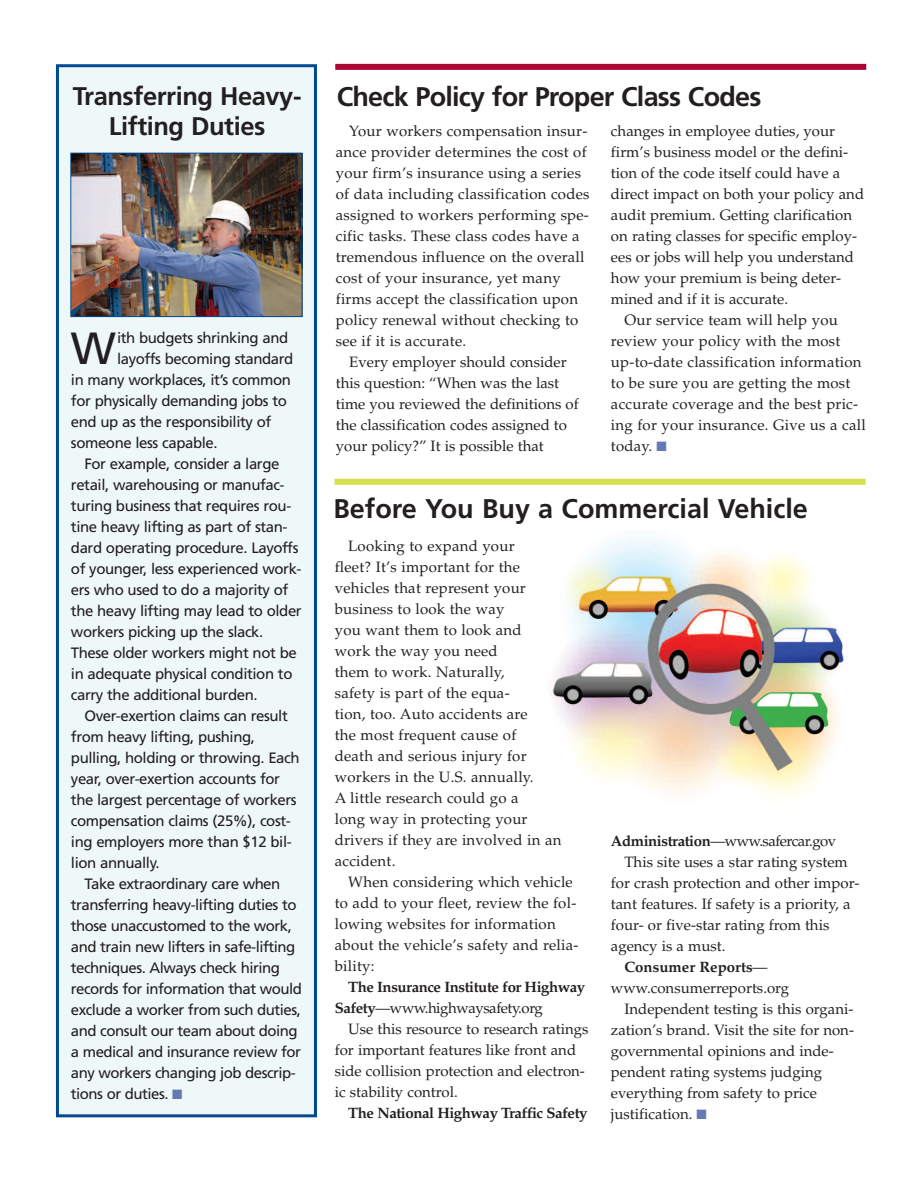
<style>
.page{position:relative;width:918px;height:1188px;background:#fff}
.page>*{position:absolute;margin:0;border:0;box-sizing:border-box;transform-origin:0 0}
.t1{font:45px "Frutiger";color:#231f20}
.t2{font:700 27px "Frutiger";color:#231f20}
.t3{font:700 27px "Frutiger";letter-spacing:-.03em;color:#231f20}
.t4{font:700 25.5px/30px "Frutiger";letter-spacing:-.015em;color:#231f20;text-align:center}
.t5{font:15px/21px "Palatino";letter-spacing:.015em;color:#231f20}
.t6{font:15px "Frutiger";letter-spacing:-.03em;color:#231f20}
.t7{font:700 15px/21px "Palatino";letter-spacing:-.03em;color:#231f20}
.t8{font:15px "Palatino";letter-spacing:-.035em;color:#231f20}
.t9{font:700 15px "Palatino";color:#231f20}
.s1{color:#637bb2}
.s2{font-weight:400}
.s3{font-weight:700}
</style>
<div class="page">
<div style="left:57px;top:66px;width:258px;height:1050px;background:#eff8f8"></div>
<div style="left:56px;top:64px;width:261px;height:1053px;border:3px solid #014990"></div>
<div style="left:335px;top:479px;width:531px;height:6px;background:#d4df4c"></div>
<img style="left:72px;top:155px;width:228px;height:160px">
<div style="left:70px;top:153px;width:232px;height:164px;border:1px solid #014990"></div>
<div style="left:335px;top:64px;width:531px;height:6px;background:#ab0333"></div>
<img style="left:551px;top:537px;width:294px;height:260px">
<h3 class="t4" style="left:73px;top:83px;width:230px">Transferring Heavy-<br>Lifting Duties</h3>
<h1 class="t1" style="left:71px;top:331px;width:47px">W</h1>
<p class="t6" style="left:117px;top:332px;width:173px">ith budgets shrinking and</p>
<p class="t6" style="left:117px;top:353px;width:178px">layoffs becoming standard</p>
<p class="t6" style="left:71px;top:374px;width:221px">in many workplaces, it’s common</p>
<p class="t6" style="left:71px;top:395px;width:218px">for physically demanding jobs to</p>
<p class="t6" style="left:71px;top:416px;width:202px">end up as the responsibility of</p>
<p class="t6" style="left:71px;top:437px;width:148px">someone less capable.</p>
<p class="t6" style="left:84px;top:458px;width:197px">For example, consider a large</p>
<p class="t6" style="left:71px;top:479px;width:215px">retail, warehousing or manufac-</p>
<p class="t6" style="left:71px;top:500px;width:222px">turing business that requires rou-</p>
<p class="t6" style="left:71px;top:521px;width:218px">tine heavy lifting as part of stan-</p>
<p class="t6" style="left:71px;top:542px;width:229px">dard operating procedure. Layoffs</p>
<p class="t6" style="left:71px;top:563px;width:232px">of younger, less experienced work-</p>
<p class="t6" style="left:71px;top:584px;width:219px">ers who used to do a majority of</p>
<p class="t6" style="left:71px;top:605px;width:232px">the heavy lifting may lead to older</p>
<p class="t6" style="left:71px;top:626px;width:194px">workers picking up the slack.</p>
<p class="t6" style="left:71px;top:647px;width:227px">These older workers might not be</p>
<p class="t6" style="left:71px;top:668px;width:223px">in adequate physical condition to</p>
<p class="t6" style="left:71px;top:689px;width:188px">carry the additional burden.</p>
<p class="t6" style="left:84px;top:710px;width:205px">Over-exertion claims can result</p>
<p class="t6" style="left:71px;top:731px;width:186px">from heavy lifting, pushing,</p>
<p class="t6" style="left:71px;top:752px;width:230px">pulling, holding or throwing. Each</p>
<p class="t6" style="left:71px;top:773px;width:211px">year, over-exertion accounts for</p>
<p class="t6" style="left:71px;top:794px;width:227px">the largest percentage of workers</p>
<p class="t6" style="left:71px;top:815px;width:221px">compensation claims (25%), cost-</p>
<p class="t6" style="left:71px;top:836px;width:222px">ing employers more than $12 bil-</p>
<p class="t6" style="left:71px;top:857px;width:90px">lion annually.</p>
<p class="t6" style="left:84px;top:878px;width:197px">Take extraordinary care when</p>
<p class="t6" style="left:71px;top:899px;width:227px">transferring heavy-lifting duties to</p>
<p class="t6" style="left:71px;top:920px;width:223px">those unaccustomed to the work,</p>
<p class="t6" style="left:71px;top:941px;width:226px">and train new lifters in safe-lifting</p>
<p class="t6" style="left:71px;top:962px;width:210px">techniques. Always check hiring</p>
<p class="t6" style="left:71px;top:983px;width:233px">records for information that would</p>
<p class="t6" style="left:71px;top:1004px;width:231px">exclude a worker from such duties,</p>
<p class="t6" style="left:71px;top:1025px;width:228px">and consult our team about doing</p>
<p class="t6" style="left:71px;top:1046px;width:231px">a medical and insurance review for</p>
<p class="t6" style="left:71px;top:1067px;width:226px">any workers changing job descrip-</p>
<p class="t6" style="left:71px;top:1088px;width:113px">tions or duties. <span class="s1">■</span></p>
<h2 class="t3" style="left:337px;top:86px;width:426px">Check Policy for Proper Class Codes</h2>
<p class="t5" style="left:349px;top:122px;width:240px">Your workers compensation insur-</p>
<p class="t5" style="left:336px;top:143px;width:252px">ance provider determines the cost of</p>
<p class="t5" style="left:336px;top:164px;width:247px">your firm’s insurance using a series</p>
<p class="t5" style="left:336px;top:185px;width:255px">of data including classification codes</p>
<p class="t5" style="left:336px;top:206px;width:255px">assigned to workers performing spe-</p>
<p class="t5" style="left:336px;top:227px;width:245px">cific tasks. These class codes have a</p>
<p class="t5" style="left:336px;top:248px;width:250px">tremendous influence on the overall</p>
<p class="t5" style="left:336px;top:269px;width:226px">cost of your insurance, yet many</p>
<p class="t5" style="left:336px;top:290px;width:244px">firms accept the classification upon</p>
<p class="t5" style="left:336px;top:311px;width:244px">policy renewal without checking to</p>
<p class="t5" style="left:336px;top:332px;width:132px">see if it is accurate.</p>
<p class="t5" style="left:349px;top:353px;width:219px">Every employer should consider</p>
<p class="t5" style="left:336px;top:374px;width:225px">this question: “When was the last</p>
<p class="t5" style="left:336px;top:395px;width:244px">time you reviewed the definitions of</p>
<p class="t5" style="left:336px;top:416px;width:233px">the classification codes assigned to</p>
<p class="t5" style="left:336px;top:437px;width:210px">your policy?” It is possible that</p>
<p class="t5" style="left:611px;top:122px;width:226px">changes in employee duties, your</p>
<p class="t5" style="left:611px;top:143px;width:239px">firm’s business model or the defini-</p>
<p class="t5" style="left:611px;top:164px;width:231px">tion of the code itself could have a</p>
<p class="t5" style="left:611px;top:185px;width:255px">direct impact on both your policy and</p>
<p class="t5" style="left:611px;top:206px;width:243px">audit premium. Getting clarification</p>
<p class="t5" style="left:611px;top:227px;width:248px">on rating classes for specific employ-</p>
<p class="t5" style="left:611px;top:248px;width:245px">ees or jobs will help you understand</p>
<p class="t5" style="left:611px;top:269px;width:232px">how your premium is being deter-</p>
<p class="t5" style="left:611px;top:290px;width:179px">mined and if it is accurate.</p>
<p class="t5" style="left:624px;top:311px;width:215px">Our service team will help you</p>
<p class="t5" style="left:611px;top:332px;width:231px">review your policy with the most</p>
<p class="t5" style="left:611px;top:353px;width:252px">up-to-date classification information</p>
<p class="t5" style="left:611px;top:374px;width:241px">to be sure you are getting the most</p>
<p class="t5" style="left:611px;top:395px;width:249px">accurate coverage and the best pric-</p>
<p class="t5" style="left:611px;top:416px;width:256px">ing for your insurance. Give us a call</p>
<p class="t5" style="left:611px;top:437px;width:57px">today. <span class="s1">■</span></p>
<h2 class="t2" style="left:333px;top:498px;width:476px">Before You Buy a Commercial Vehicle</h2>
<p class="t5" style="left:335px;top:537px;width:228px;text-indent:14px">Looking to expand your<br>fleet? It’s important for the vehicles that represent your business to look the way<br>you want them to look and<br>work the way you need<br>them to work. Naturally,<br>safety is part of the equa-<br>tion, too. Auto accidents are<br>the most frequent cause of<br>death and serious injury for workers in the U.S. annually.<br>A little research could go a<br>long way in protecting your drivers if they are involved in an accident.</p>
<p class="t5" style="left:335px;top:873px;width:245px;text-indent:14px">When considering which vehicle to add to your fleet, review the fol&shy;lowing websites for information about the vehicle’s safety and relia&shy;bility:</p>
<p class="t7" style="left:335px;top:978px;width:252px;text-indent:14px">The Insurance Institute for Highway<br>Safety<span class="s2">—www.highwaysafety.org</span></p>
<p class="t5" style="left:335px;top:1020px;width:255px;text-indent:14px">Use this resource to research ratings for important features like front and side collision protection and electron&shy;ic stability control.</p>
<p class="t7" style="left:348px;top:1104px;width:241px">The National Highway Traffic Safety</p>
<p class="t8" style="left:611px;top:835px;width:227px"><span class="s3">Administration</span>—www.safercar.gov</p>
<p class="t5" style="left:624px;top:853px;width:225px">This site uses a star rating system</p>
<p class="t5" style="left:611px;top:874px;width:250px">for crash protection and other impor-</p>
<p class="t5" style="left:611px;top:895px;width:241px">tant features. If safety is a priority, a</p>
<p class="t5" style="left:611px;top:916px;width:220px">four- or five-star rating from this</p>
<p class="t5" style="left:611px;top:937px;width:116px">agency is a must.</p>
<p class="t9" style="left:624px;top:961px;width:145px">Consumer Reports<span class="s2">—</span></p>
<p class="t5" style="left:611px;top:979px;width:180px">www.consumerreports.org</p>
<p class="t5" style="left:624px;top:1000px;width:231px">Independent testing is this organi-</p>
<p class="t5" style="left:611px;top:1021px;width:245px">zation’s brand. Visit the site for non-</p>
<p class="t5" style="left:611px;top:1042px;width:224px">governmental opinions and inde-</p>
<p class="t5" style="left:611px;top:1063px;width:213px">pendent rating systems judging</p>
<p class="t5" style="left:611px;top:1084px;width:208px">everything from safety to price</p>
<p class="t5" style="left:611px;top:1105px;width:97px">justification. <span class="s1">■</span></p>
</div>
